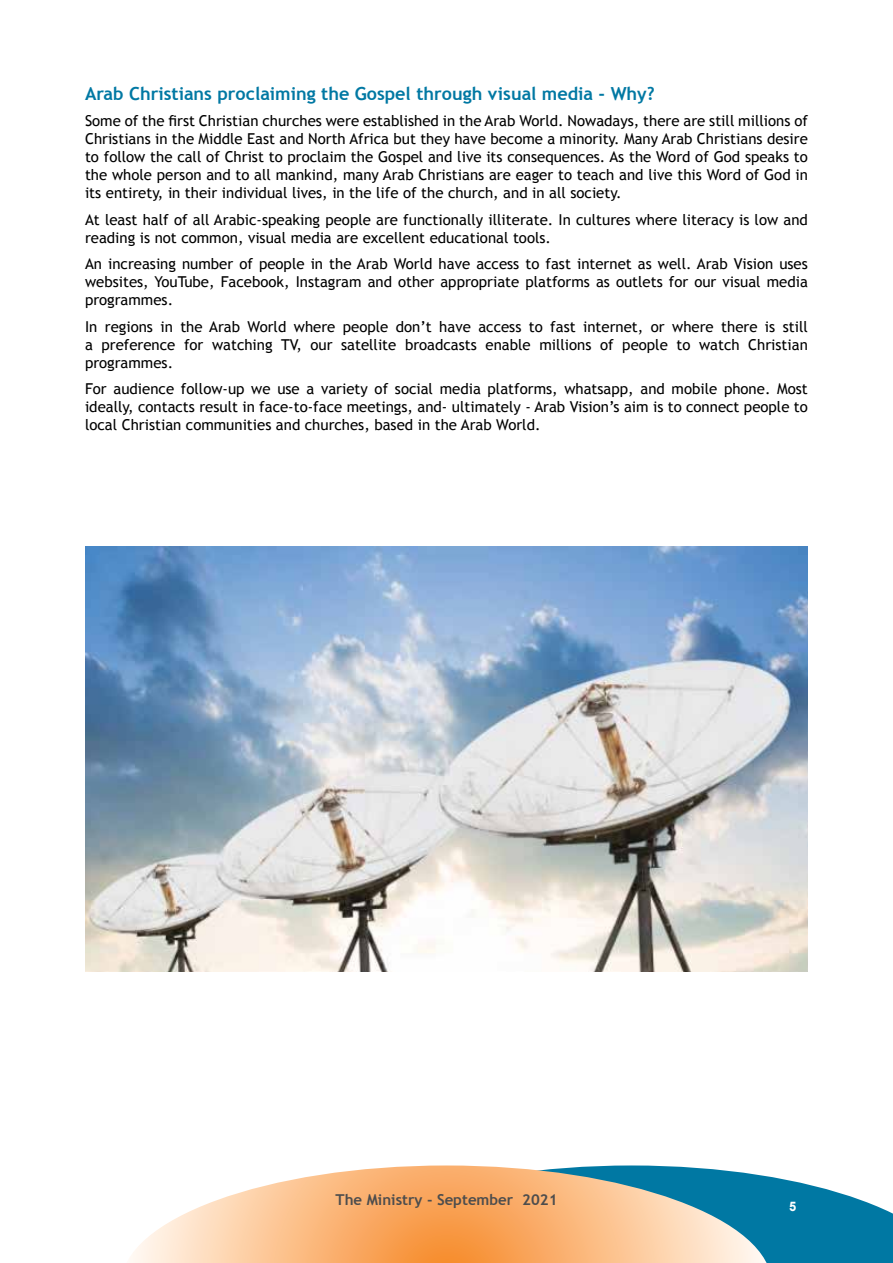
<style>
.page{position:relative;width:893px;height:1263px;background:#fff}
.page>*{position:absolute;margin:0;border:0;box-sizing:border-box;transform-origin:0 0}
.t1{font:700 19.5px "Win Soft Pro";color:#fff}
.t2{font:700 18px "Trebuchet MS";color:#0078a3}
.t3{font:15px/18px "Trebuchet MS";color:#000;text-align:justify}
.t4{font:700 15px "Trebuchet MS";color:#4d4d4d}
</style>
<div class="page">
<svg style="left:772px;top:1177px;width:121px;height:86px;fill:#0078a3"></svg>
<svg style="left:130px;top:1165px;width:642px;height:98px;background:#debe99"></svg>
<img style="left:85px;top:546px;width:723px;height:425px">
<p class="t2" style="left:85px;top:82px;width:571px">Arab Christians proclaiming the Gospel through visual media - Why?</p>
<p class="t3" style="left:85px;top:112px;width:724px">Some of the first Christian churches were established in the Arab World. Nowadays, there are still millions of Christians in the Middle East and North Africa but they have become a minority. Many Arab Christians desire to follow the call of Christ to proclaim the Gospel and live its consequences. As the Word of God speaks to the whole person and to all mankind, many Arab Christians are eager to teach and live this Word of God in its entirety, in their individual lives, in the life of the church, and in all society.</p>
<p class="t3" style="left:85px;top:211px;width:724px">At least half of all Arabic-speaking people are functionally illiterate. In cultures where literacy is low and reading is not common, visual media are excellent educational tools.</p>
<p class="t3" style="left:85px;top:255px;width:724px">An increasing number of people in the Arab World have access to fast internet as well. Arab Vision uses websites, YouTube, Facebook, Instagram and other appropriate platforms as outlets for our visual media programmes.</p>
<p class="t3" style="left:85px;top:318px;width:724px">In regions in the Arab World where people don’t have access to fast internet, or where there is still a preference for watching TV, our satellite broadcasts enable millions of people to watch Christian programmes.</p>
<p class="t3" style="left:85px;top:380px;width:724px">For audience follow-up we use a variety of social media platforms, whatsapp, and mobile phone. Most ideally, contacts result in face-to-face meetings, and- ultimately - Arab Vision’s aim is to connect people to local Christian communities and churches, based in the Arab World.</p>
<p class="t4" style="left:335px;top:1190px;width:223px">The Ministry - September 2021</p>
<h1 class="t1" style="left:789px;top:1192px;width:9px">5</h1>
</div>
